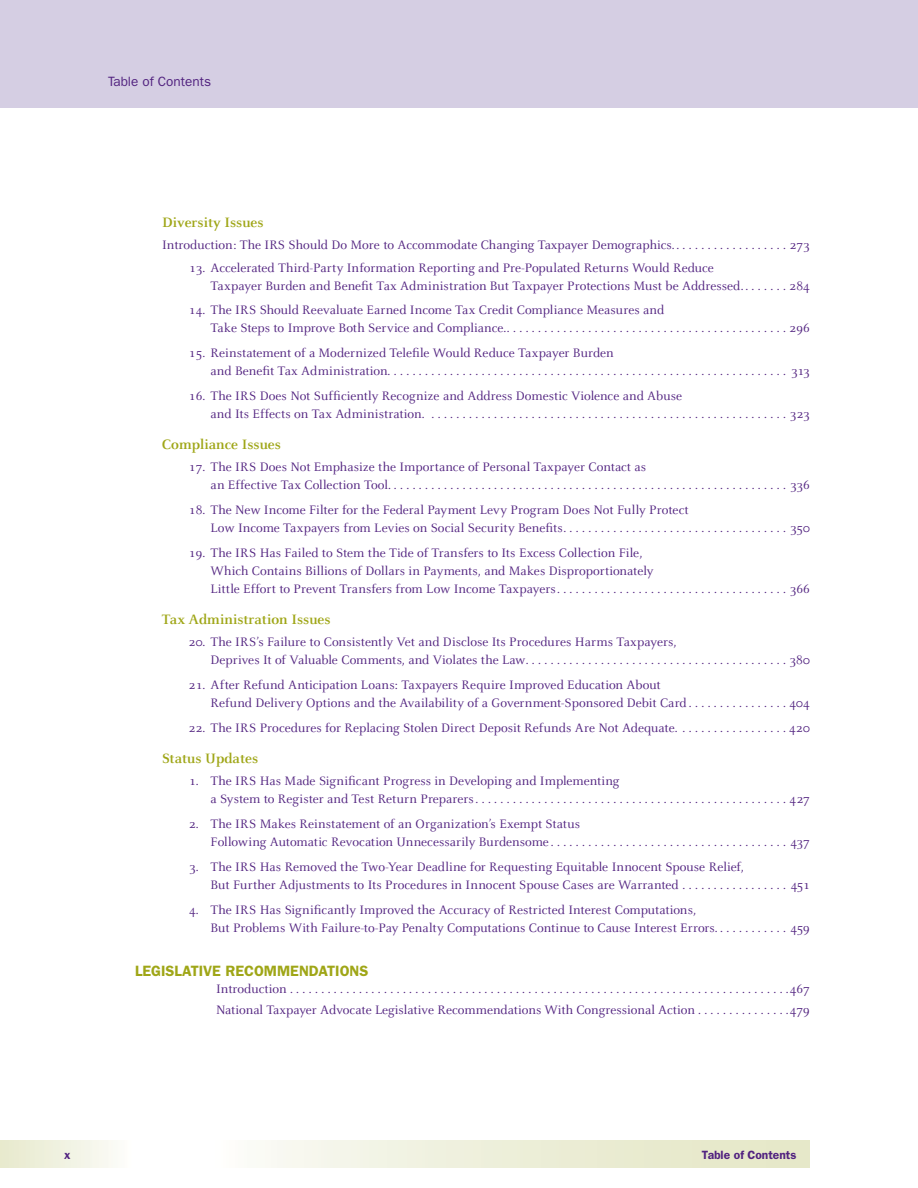
<style>
.page{position:relative;width:918px;height:1188px;background:#fff}
.page>*{position:absolute;margin:0;border:0;box-sizing:border-box;transform-origin:0 0}
.t1{font:700 15px "Celeste";color:#9fa617}
.t2{font:600 15px "Franklin Gothic";color:#9fa617}
.t3{font:13.5px/18px "Celeste";color:#522380}
.t4{font:13.5px "Franklin Gothic";color:#522380}
.t5{font:600 12px "Franklin Gothic";color:#522380}
</style>
<div class="page">
<div style="left:0;top:0;width:918px;height:108px;background:#d5cee3"></div>
<svg style="left:265px;top:1141px;width:545px;height:27px;background:#edeed9"></svg>
<div style="left:0;top:1141px;width:148px;height:27px;background:linear-gradient(to right,#e6e9cc,#fff)"></div>
<p class="t4" style="left:108px;top:74px;width:105px">Table of Contents</p>
<p class="t1" style="left:162px;top:214px;width:103px">Diversity Issues</p>
<p class="t3" style="left:162px;top:236px;width:649px">introduction: the irS Should do More to accommodate changing taxpayer demographics. . . . . . . . . . . . . . . . . . . 273</p>
<p class="t3" style="left:211px;top:259px;width:601px;text-indent:-22px">13. accelerated third-party information reporting and pre-populated returns Would reduce<br>taxpayer Burden and Benefit tax administration But taxpayer protections Must be addressed. . . . . . . . 284</p>
<p class="t3" style="left:211px;top:301px;width:601px;text-indent:-22px">14. the irS Should reevaluate earned income tax credit compliance Measures and<br>take Steps to improve Both Service and compliance..............................................296</p>
<p class="t3" style="left:211px;top:344px;width:601px;text-indent:-22px">15. reinstatement of a Modernized telefile Would reduce taxpayer Burden<br>and Benefit tax administration................................................................ 313</p>
<p class="t3" style="left:211px;top:387px;width:601px;text-indent:-22px">16. the irS does Not Sufficiently recognize and address domestic violence and abuse<br>and its effects on tax administration. .........................................................323</p>
<p class="t1" style="left:162px;top:436px;width:120px">Compliance Issues</p>
<p class="t3" style="left:211px;top:459px;width:601px;text-indent:-22px">17. the irS does Not emphasize the importance of personal taxpayer contact as<br>an effective tax collection tool................................................................336</p>
<p class="t3" style="left:211px;top:501px;width:601px;text-indent:-22px">18. the New income Filter for the Federal payment levy program does Not Fully protect<br>low income taxpayers from levies on Social Security Benefits. . . . . . . . . . . . . . . . . . . . . . . . . . . . . . . . . . . . 350</p>
<p class="t3" style="left:211px;top:544px;width:601px;text-indent:-22px">19. the irS Has Failed to Stem the tide of transfers to its excess collection File,<br>Which contains Billions of dollars in payments, and Makes disproportionately<br>little effort to prevent transfers from low income taxpayers. . . . . . . . . . . . . . . . . . . . . . . . . . . . . . . . . . . . . 366</p>
<p class="t1" style="left:162px;top:611px;width:170px">Tax Administration Issues</p>
<p class="t3" style="left:211px;top:634px;width:601px;text-indent:-22px">20. the irS’s Failure to consistently vet and disclose its procedures Harms taxpayers,<br>deprives it of valuable comments, and violates the law..........................................380</p>
<p class="t3" style="left:211px;top:676px;width:601px;text-indent:-22px">21. after refund anticipation loans: taxpayers require improved education about<br>refund delivery options and the availability of a Government-Sponsored debit card . . . . . . . . . . . . . . . . 404</p>
<p class="t3" style="left:189px;top:719px;width:623px">22. the irS procedures for replacing Stolen direct deposit refunds are Not adequate. . . . . . . . . . . . . . . . . . 420</p>
<p class="t1" style="left:162px;top:750px;width:98px">Status Updates</p>
<p class="t3" style="left:211px;top:773px;width:601px;text-indent:-22px">1. the irS Has Made Significant progress in developing and implementing<br>a System to register and test return preparers..................................................427</p>
<p class="t3" style="left:211px;top:815px;width:601px;text-indent:-22px">2. the irS Makes reinstatement of an organization’s exempt Status<br>Following automatic revocation Unnecessarily Burdensome . . . . . . . . . . . . . . . . . . . . . . . . . . . . . . . . . . . . . . 437</p>
<p class="t3" style="left:211px;top:858px;width:601px;text-indent:-22px">3. the irS Has removed the two-year deadline for requesting equitable innocent Spouse relief,<br>But Further adjustments to its procedures in innocent Spouse cases are Warranted . . . . . . . . . . . . . . . . . 451</p>
<p class="t3" style="left:211px;top:901px;width:601px;text-indent:-22px">4. the irS Has Significantly improved the accuracy of restricted interest computations,<br>But problems With Failure-to-pay penalty computations continue to cause interest errors. . . . . . . . . . . . 459</p>
<p class="t2" style="left:135px;top:962px;width:235px">LEGISLATIVE RECOMMENDATIONS</p>
<p class="t3" style="left:216px;top:979px;width:595px;line-height:20.5px">introduction................................................................................467<br>National taxpayer advocate legislative recommendations With congressional action . . . . . . . . . . . . . . .479</p>
<p class="t5" style="left:64px;top:1148px;width:8px">X</p>
<p class="t5" style="left:702px;top:1148px;width:96px">TABLE OF CONTENTS</p>
</div>
